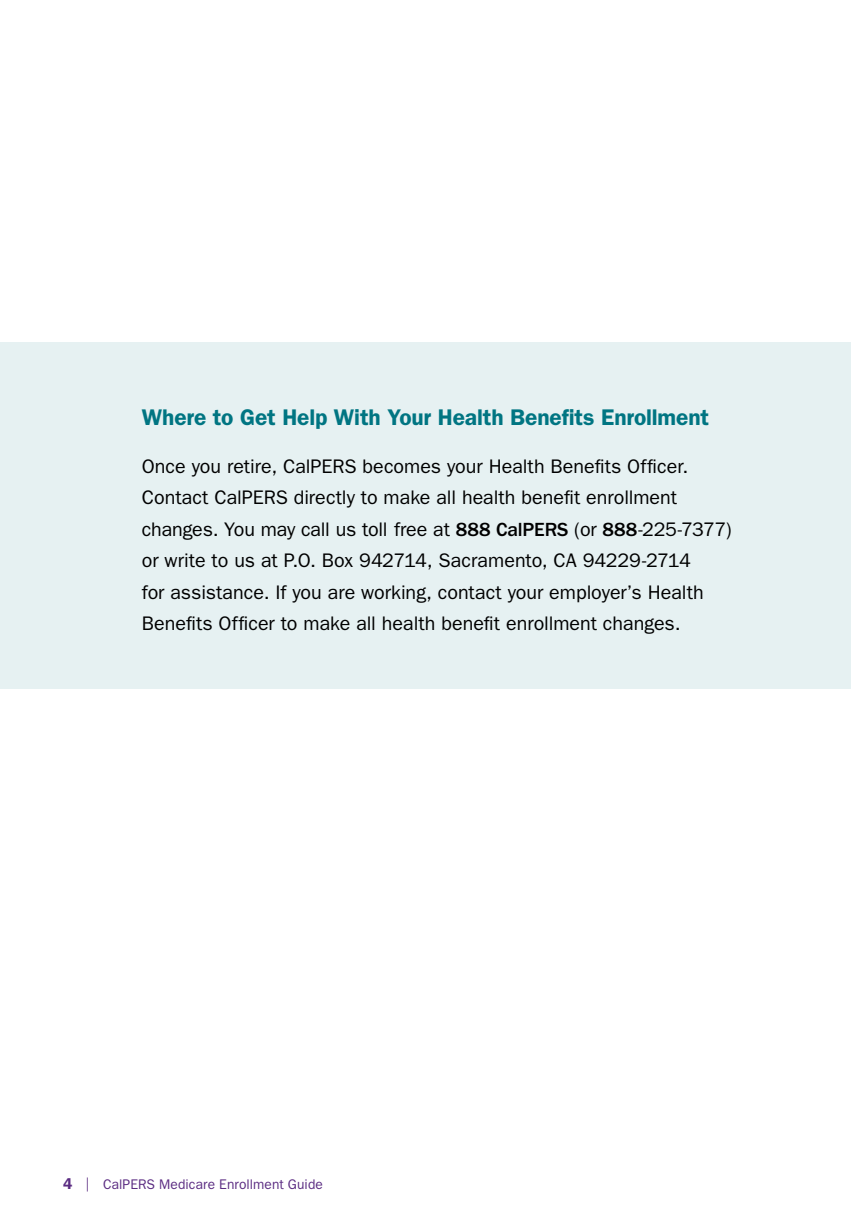
<style>
.page{position:relative;width:851px;height:1229px;background:#fff}
.page>*{position:absolute;margin:0;border:0;box-sizing:border-box;transform-origin:0 0}
.t1{font:600 22.75px "Franklin Gothic";letter-spacing:-.005em;color:#007582}
.t2{font:19.6px/31.5px "Franklin Gothic";color:#000}
.t3{font:14px "Franklin Gothic";letter-spacing:.005em;color:#5b2c82}
.s1{font-weight:500}
.s2{font-weight:600;font-size:15.75px}
</style>
<div class="page">
<div style="left:0;top:342px;width:850px;height:347px;background:#e6f1f2"></div>
<p class="t1" style="left:142px;top:404px;width:568px">Where to Get Help With Your Health Benefits Enrollment</p>
<p class="t2" style="left:142px;top:450px;width:591px">Once you retire, CalPERS becomes your Health Benefits Officer.<br>Contact CalPERS directly to make all health benefit enrollment changes. You may call us toll free at <span class="s1">888 CalPERS</span> (or <span class="s1">888</span>-225-7377) or write to us at P.O. Box 942714, Sacramento, CA 94229-2714<br>for assistance. If you are working, contact your employer’s Health Benefits Officer to make all health benefit enrollment changes.</p>
<p class="t3" style="left:63px;top:1175px;width:261px"><span class="s2">4</span> | CalPERS Medicare Enrollment Guide</p>
</div>
